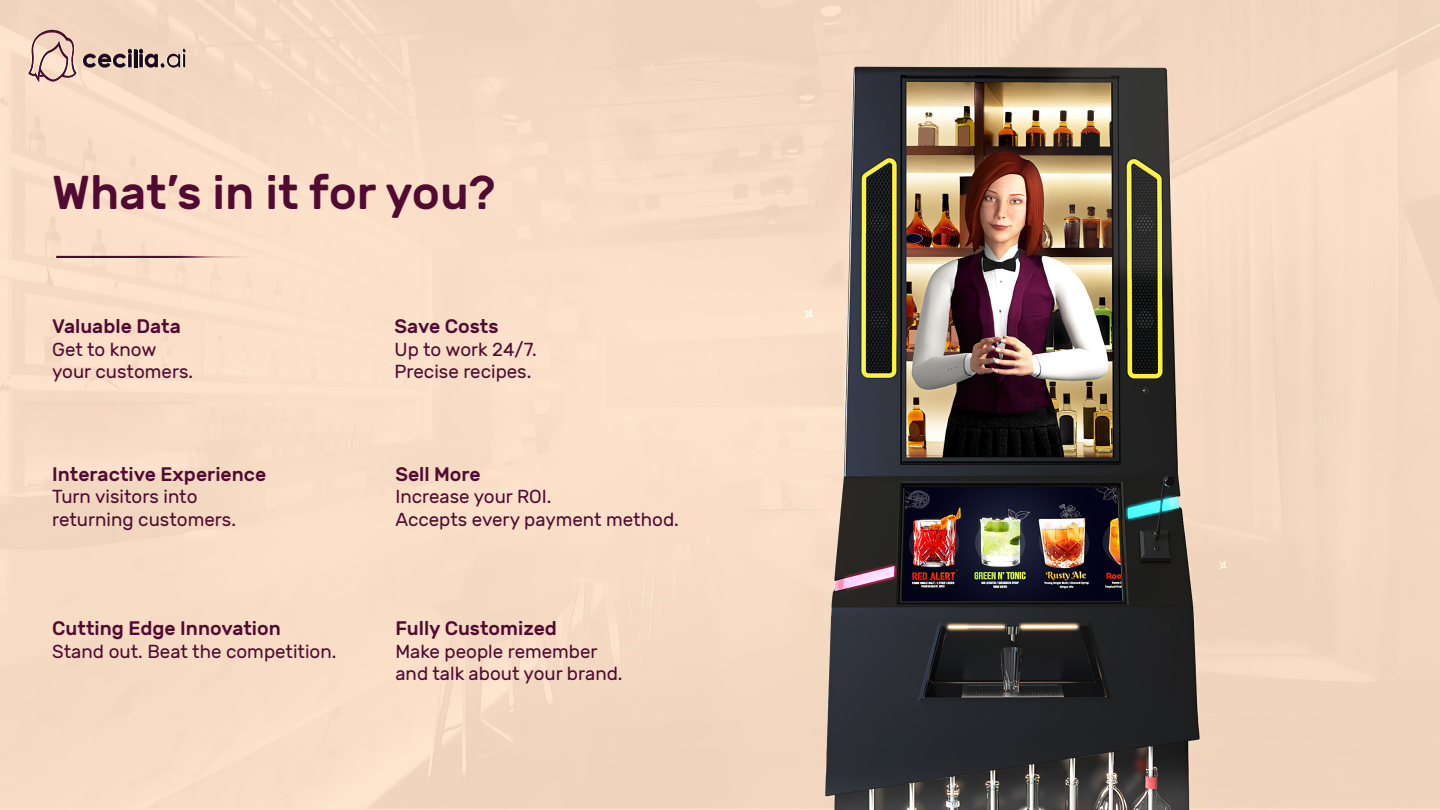
<style>
.page{position:relative;width:1440px;height:810px;background:#fff}
.page>*{position:absolute;margin:0;border:0;box-sizing:border-box;transform-origin:0 0}
.t1{font:500 47.25px "Rubik";color:#510a31}
.t2{font:500 19.5px "Rubik";color:#510a31}
.t3{font:18.75px/22.5px "Rubik";color:#510a31}
</style>
<div class="page">
<img style="left:0;top:0;width:1440px;height:810px">
<svg style="left:28px;top:30px;width:48px;height:52px"></svg>
<svg style="left:83px;top:50px;width:49px;height:18px"></svg>
<hr style="left:134px;top:50px;width:3px;height:17px;background:#150c21">
<svg style="left:139px;top:50px;width:47px;height:18px"></svg>
<h1 class="t1" style="left:52px;top:166px;width:445px">What’s in it for you?</h1>
<p class="t2" style="left:52px;top:316px;width:130px">Valuable Data</p>
<p class="t3" style="left:52px;top:339px;width:143px">Get to know your customers.</p>
<p class="t2" style="left:52px;top:463px;width:216px">Interactive Experience</p>
<p class="t3" style="left:52px;top:486px;width:185px">Turn visitors into returning customers.</p>
<p class="t2" style="left:52px;top:617px;width:230px">Cutting Edge Innovation</p>
<p class="t3" style="left:52px;top:641px;width:286px">Stand out. Beat the competition.</p>
<p class="t2" style="left:395px;top:316px;width:105px">Save Costs</p>
<p class="t3" style="left:395px;top:339px;width:144px">Up to work 24/7.<br>Precise recipes.</p>
<p class="t2" style="left:395px;top:463px;width:87px">Sell More</p>
<p class="t3" style="left:395px;top:486px;width:285px">Increase your ROI.<br>Accepts every payment method.</p>
<p class="t2" style="left:395px;top:617px;width:163px">Fully Customized</p>
<p class="t3" style="left:395px;top:641px;width:229px">Make people remember and talk about your brand.</p>
</div>
